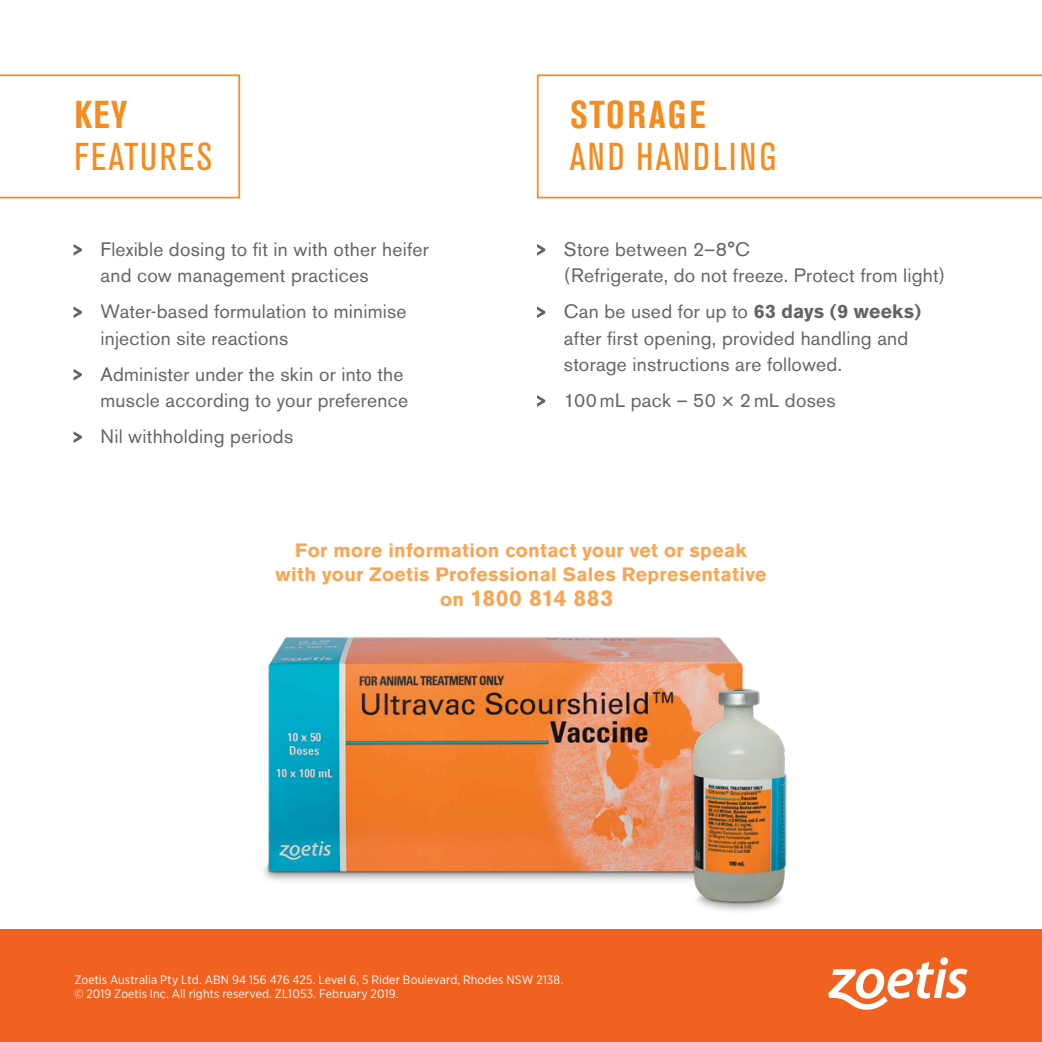
<style>
.page{position:relative;width:1042px;height:1042px;background:#fff}
.page>*{position:absolute;margin:0;border:0;box-sizing:border-box;transform-origin:0 0}
.t1{font:condensed 38.5px/42px "Akzidenz Grotesk BE";letter-spacing:.08em;color:#f68b1e}
.t2{font:condensed 38.5px/42px "Akzidenz Grotesk BE";letter-spacing:.06em;color:#f68b1e}
.t3{font:700 22.75px "Akzidenz Grotesk BE";letter-spacing:.025em;color:#f9a554}
.t4{font:19.25px/26.2px "Akzidenz Grotesk BE";letter-spacing:.015em;color:#626466}
.t5{font:700 19.25px/24.5px "Akzidenz Grotesk BE";letter-spacing:.02em;color:#f9a554;text-align:center}
.mandatories{font:12.25px "Gotham Narrow";letter-spacing:.01em;color:#fff}
.s1{font-weight:700}
.s2{font-size:12.25px}
.s3{font-size:19.25px}
</style>
<div class="page">
<div style="left:0;top:930px;width:1042px;height:112px;background:#f16221"></div>
<svg style="left:73px;top:244px;width:9px;height:12px"></svg>
<svg style="left:73px;top:306px;width:9px;height:12px"></svg>
<svg style="left:73px;top:369px;width:9px;height:12px"></svg>
<svg style="left:73px;top:431px;width:9px;height:12px"></svg>
<img style="left:264px;top:637px;width:419px;height:244px">
<img style="left:683px;top:637px;width:104px;height:274px">
<svg style="left:537px;top:244px;width:9px;height:12px"></svg>
<svg style="left:537px;top:306px;width:9px;height:12px"></svg>
<svg style="left:537px;top:395px;width:9px;height:12px"></svg>
<svg style="left:0;top:74px;width:240px;height:124px"></svg>
<svg style="left:537px;top:74px;width:505px;height:124px"></svg>
<div style="left:940px;top:957px;width:8px;height:8px;background:#fff;border-radius:50%"></div>
<svg style="left:828px;top:962px;width:139px;height:47px"></svg>
<p class="t2" style="left:74px;top:95px;width:139px"><span class="s1">KEY<br></span>FEATURES</p>
<p class="t1" style="left:570px;top:95px;width:208px"><span class="s1">STORAGE<br></span>AND HANDLING</p>
<p class="t4" style="left:100px;top:236px;width:330px;text-indent:-26px"><span class="s2">&gt;</span> Flexible dosing to fit in with other heifer and cow management practices</p>
<p class="t4" style="left:100px;top:298px;width:307px;text-indent:-26px"><span class="s2">&gt;</span> Water-based formulation to minimise injection site reactions</p>
<p class="t4" style="left:74px;top:361px;width:335px;text-align:right"><span class="s2">&gt;</span> Administer under the skin or into the muscle according to your preference</p>
<p class="t4" style="left:74px;top:423px;width:220px"><span class="s2">&gt;</span> Nil withholding periods</p>
<p class="t4" style="left:564px;top:236px;width:383px;text-indent:-26px"><span class="s2">&gt;</span> Store between 2–8°C<br>(Refrigerate, do not freeze. Protect from light)</p>
<p class="t4" style="left:564px;top:298px;width:359px;text-indent:-26px"><span class="s2">&gt;</span> Can be used for up to <span class="s1">63 days (9 weeks) </span>after first opening, provided handling and storage instructions are followed.</p>
<p class="t4" style="left:538px;top:387px;width:299px"><span class="s2">&gt;</span> 100mL pack – 50 × 2mL doses</p>
<p class="t5" style="left:276px;top:538px;width:492px">For more information contact your vet or speak with your Zoetis Professional Sales Representative</p>
<p class="t3" style="left:440px;top:584px;width:175px"><span class="s3">on</span> 1800 814 883</p>
<p class="mandatories" style="left:74px;top:972px;width:490px">Zoetis Australia Pty Ltd. ABN 94 156 476 425. Level 6, 5 Rider Boulevard, Rhodes NSW 2138.</p>
<p class="mandatories" style="left:74px;top:986px;width:325px">© 2019 Zoetis Inc. All rights reserved. ZL1053. February 2019.</p>
</div>
